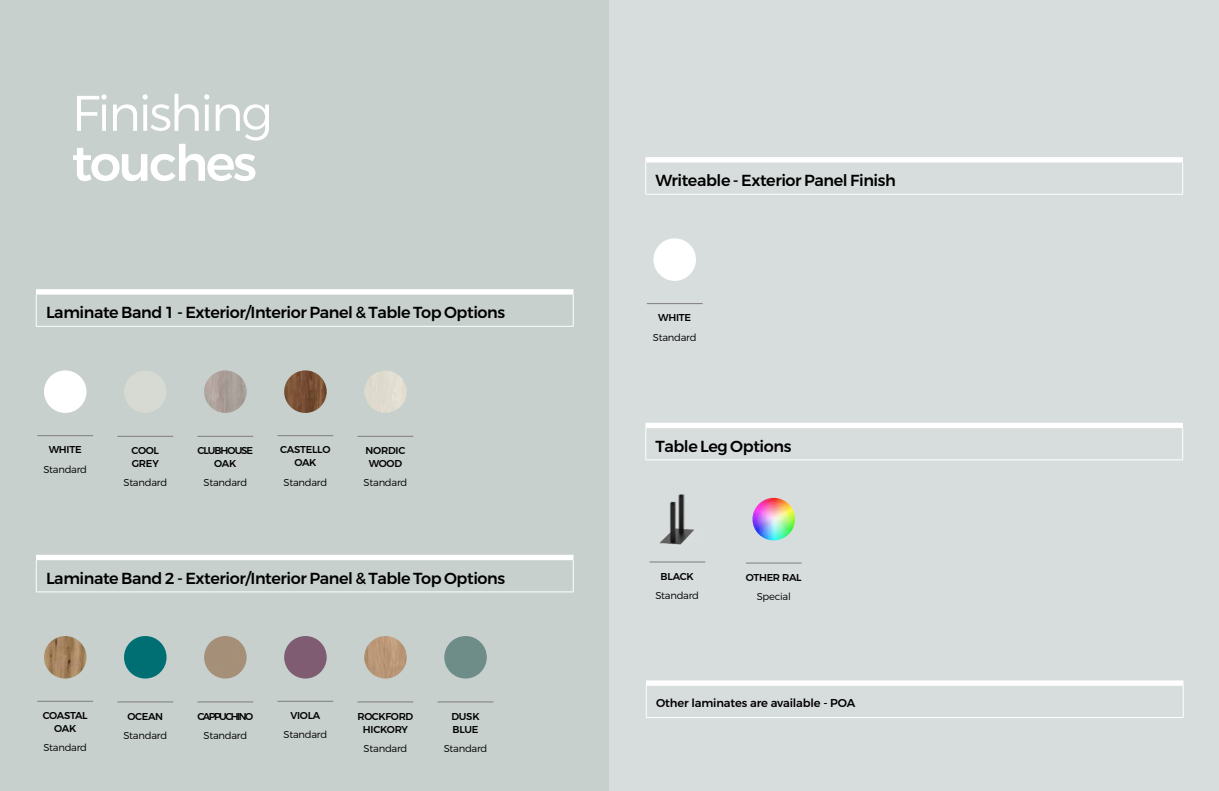
<style>
.page{position:relative;width:1219px;height:791px;background:#fff}
.page>*{position:absolute;margin:0;border:0;box-sizing:border-box;transform-origin:0 0}
.t1{font:300 50px "Montserrat";letter-spacing:-.05em;color:#fff}
.t2{font:500 50px "Montserrat";letter-spacing:-.05em;color:#fff}
.t3{font:500 16px "Montserrat";letter-spacing:-.025em;color:#000}
.t4{font:500 11.5px "Montserrat";letter-spacing:-.01em;color:#000}
.t5{font:300 10px "Montserrat";letter-spacing:-.025em;color:#000}
.t6{font:500 10px/13px "Montserrat";letter-spacing:-.025em;color:#000;text-align:center}
.t7{font:500 10px/13px "Montserrat";letter-spacing:-.1em;color:#000;text-align:center}
.t8{font:500 10px "Montserrat";letter-spacing:-.15em;color:#000}
</style>
<div class="page">
<div style="left:0;top:0;width:609px;height:791px;background:#c7d0cd"></div>
<div style="left:609px;top:0;width:610px;height:791px;background:#d7dddc"></div>
<hr style="left:573px;top:295px;width:1px;height:31px;background:#fff">
<div style="left:36px;top:289px;width:537px;height:6px;background:#fff"></div>
<hr style="left:36px;top:295px;width:1px;height:31px;background:#fff">
<hr style="left:36px;top:326px;width:537px;height:1px;background:#fff">
<hr style="left:37px;top:435px;width:56px;height:1px;background:#7f7b80">
<div style="left:44px;top:370px;width:42px;height:43px;background:#fff;border-radius:50%"></div>
<hr style="left:117px;top:436px;width:56px;height:1px;background:#7f7b80">
<hr style="left:197px;top:436px;width:56px;height:1px;background:#7f7b80">
<img style="left:204px;top:370px;width:43px;height:43px;border-radius:21px">
<hr style="left:278px;top:435px;width:55px;height:1px;background:#7f7b80">
<img style="left:284px;top:370px;width:43px;height:43px;border-radius:21px">
<hr style="left:358px;top:436px;width:55px;height:1px;background:#7f7b80">
<hr style="left:573px;top:560px;width:1px;height:32px;background:#fff">
<div style="left:36px;top:555px;width:537px;height:5px;background:#fff"></div>
<hr style="left:36px;top:560px;width:1px;height:32px;background:#fff">
<hr style="left:36px;top:592px;width:537px;height:1px;background:#fff">
<img style="left:124px;top:370px;width:43px;height:43px;border-radius:21px">
<img style="left:364px;top:370px;width:43px;height:43px;border-radius:21px">
<hr style="left:1182px;top:428px;width:1px;height:32px;background:#fff">
<div style="left:645px;top:423px;width:538px;height:5px;background:#fff"></div>
<hr style="left:645px;top:428px;width:1px;height:32px;background:#fff">
<hr style="left:645px;top:460px;width:538px;height:1px;background:#fff">
<hr style="left:1183px;top:686px;width:1px;height:31px;background:#fff">
<div style="left:646px;top:680px;width:537px;height:6px;background:#fff"></div>
<hr style="left:646px;top:686px;width:1px;height:31px;background:#fff">
<hr style="left:646px;top:717px;width:537px;height:1px;background:#fff">
<hr style="left:649px;top:562px;width:56px;height:1px;background:#7f7b80">
<hr style="left:746px;top:563px;width:56px;height:1px;background:#7f7b80">
<img style="left:660px;top:494px;width:34px;height:51px">
<img style="left:752px;top:498px;width:43px;height:42px;border-radius:21px">
<hr style="left:1182px;top:163px;width:1px;height:31px;background:#fff">
<div style="left:645px;top:157px;width:538px;height:6px;background:#fff"></div>
<hr style="left:645px;top:163px;width:1px;height:31px;background:#fff">
<hr style="left:645px;top:194px;width:538px;height:1px;background:#fff">
<hr style="left:647px;top:303px;width:56px;height:1px;background:#7f7b80">
<div style="left:653px;top:238px;width:43px;height:43px;background:#fff;border-radius:50%"></div>
<hr style="left:37px;top:701px;width:56px;height:1px;background:#7f7b80">
<img style="left:44px;top:636px;width:42px;height:42px;border-radius:21px">
<hr style="left:117px;top:702px;width:56px;height:1px;background:#7f7b80">
<hr style="left:197px;top:702px;width:56px;height:1px;background:#7f7b80">
<img style="left:204px;top:636px;width:43px;height:42px;border-radius:21px">
<hr style="left:278px;top:701px;width:55px;height:1px;background:#7f7b80">
<img style="left:284px;top:636px;width:43px;height:42px;border-radius:21px">
<hr style="left:358px;top:702px;width:55px;height:1px;background:#7f7b80">
<hr style="left:438px;top:702px;width:55px;height:1px;background:#7f7b80">
<img style="left:444px;top:636px;width:43px;height:42px;border-radius:21px">
<img style="left:364px;top:636px;width:43px;height:42px;border-radius:21px">
<img style="left:124px;top:636px;width:43px;height:42px;border-radius:21px">
<h1 class="t1" style="left:72px;top:83px;width:203px">Finishing</h1>
<h1 class="t2" style="left:72px;top:132px;width:187px">touches</h1>
<p class="t3" style="left:46px;top:303px;width:461px">Laminate Band 1 - Exterior/Interior Panel &amp; Table Top Options</p>
<p class="t6" style="left:49px;top:443px;width:34px">WHITE</p>
<p class="t5" style="left:43px;top:463px;width:45px">Standard</p>
<p class="t6" style="left:132px;top:444px;width:29px;text-align:left">COOL<br>GREY</p>
<p class="t5" style="left:123px;top:477px;width:45px">Standard</p>
<p class="t7" style="left:197px;top:444px;width:57px">CLUBHOUSE<br>OAK</p>
<p class="t5" style="left:204px;top:477px;width:45px">Standard</p>
<p class="t6" style="left:280px;top:443px;width:52px">CASTELLO<br>OAK</p>
<p class="t5" style="left:284px;top:476px;width:45px">Standard</p>
<p class="t6" style="left:366px;top:444px;width:41px">NORDIC<br>WOOD</p>
<p class="t5" style="left:364px;top:477px;width:45px">Standard</p>
<p class="t3" style="left:46px;top:568px;width:461px">Laminate Band 2 - Exterior/Interior Panel &amp; Table Top Options</p>
<p class="t6" style="left:43px;top:709px;width:46px">COASTAL<br>OAK</p>
<p class="t5" style="left:43px;top:742px;width:45px">Standard</p>
<p class="t6" style="left:127px;top:710px;width:37px">OCEAN</p>
<p class="t5" style="left:123px;top:729px;width:45px">Standard</p>
<p class="t8" style="left:197px;top:710px;width:57px">CAPPUCHINO</p>
<p class="t5" style="left:204px;top:729px;width:45px">Standard</p>
<p class="t6" style="left:290px;top:709px;width:32px">VIOLA</p>
<p class="t5" style="left:284px;top:729px;width:45px">Standard</p>
<p class="t6" style="left:358px;top:710px;width:57px">ROCKFORD<br>HICKORY</p>
<p class="t5" style="left:364px;top:742px;width:45px">Standard</p>
<p class="t6" style="left:451px;top:710px;width:30px;text-align:left">DUSK<br>BLUE</p>
<p class="t5" style="left:444px;top:742px;width:45px">Standard</p>
<p class="t3" style="left:656px;top:171px;width:242px">Writeable - Exterior Panel Finish</p>
<p class="t6" style="left:658px;top:311px;width:34px">WHITE</p>
<p class="t5" style="left:653px;top:331px;width:45px">Standard</p>
<p class="t3" style="left:656px;top:436px;width:137px">Table Leg Options</p>
<p class="t6" style="left:661px;top:570px;width:35px">BLACK</p>
<p class="t5" style="left:655px;top:589px;width:45px">Standard</p>
<p class="t6" style="left:746px;top:571px;width:57px">OTHER RAL</p>
<p class="t5" style="left:757px;top:590px;width:36px">Special</p>
<p class="t4" style="left:656px;top:696px;width:201px">Other laminates are available - POA</p>
</div>
